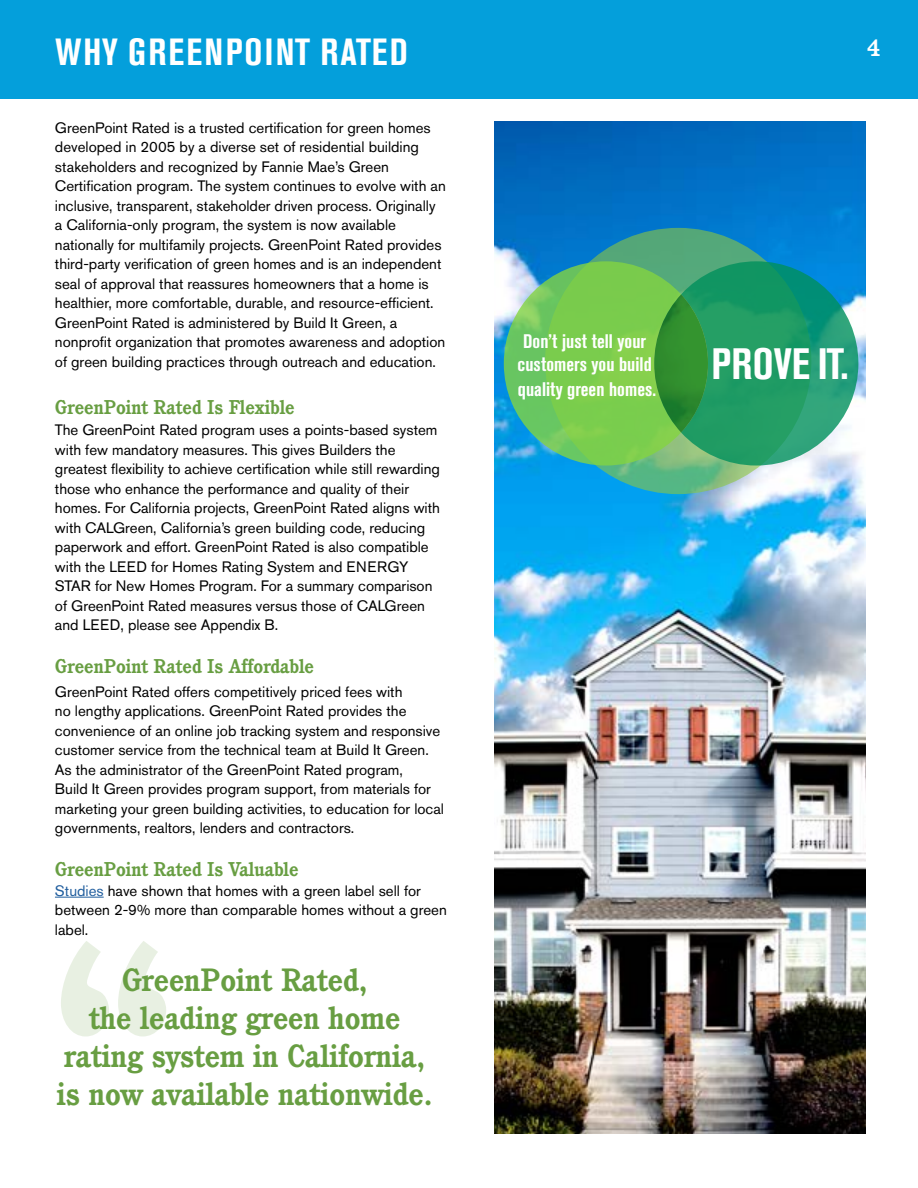
<style>
.page{position:relative;width:918px;height:1188px;background:#fff}
.page>*{position:absolute;margin:0;border:0;box-sizing:border-box;transform-origin:0 0}
.t1{font:700 300px "Cushing Std";color:#689e42}
.t2{font:700 condensed 43.5px "Akzidenz Grotesk BE";color:#fff}
.t3{font:700 condensed 37.5px "Akzidenz Grotesk BE";letter-spacing:.06em;color:#fff}
.t4{font:700 31.5px/37.8px "Cushing Std";color:#689e42;text-align:center}
.t5{font:700 23.25px "Cushing Std";color:#fff}
.t6{font:700 22.5px "Cushing Std";color:#fff}
.t7{font:700 19.5px "Cushing Std";color:#689e42}
.t8{font:700 condensed 19.5px/22.5px "Akzidenz Grotesk BE";letter-spacing:.005em;color:#fff}
.t9{font:15px/19.5px "Akzidenz Grotesk BE";color:#000}
.s1{color:#215e9e}
</style>
<div class="page">
<div style="left:0;top:0;width:918px;height:99px;background:#049fdb"></div>
<hr style="left:55px;top:897px;width:49px;height:1px;background:#215e9e">
<img style="left:494px;top:122px;width:371px;height:1012px">
<svg style="left:545px;top:228px;width:266px;height:266px;background:#5aaf7d"></svg>
<svg style="left:504px;top:261px;width:354px;height:205px;background:#51b472"></svg>
<svg style="left:654px;top:294px;width:54px;height:138px;background:#329133"></svg>
<h3 class="t3" style="left:55px;top:31px;width:354px">WHY GREENPOINT RATED</h3>
<p class="t9" style="left:55px;top:118px;width:392px">GreenPoint Rated is a trusted certification for green homes developed in 2005 by a diverse set of residential building stakeholders and recognized by Fannie Mae’s Green Certification program. The system continues to evolve with an inclusive, transparent, stakeholder driven process. Originally a California-only program, the system is now available nationally for multifamily projects. GreenPoint Rated provides third-party verification of green homes and is an independent seal of approval that reassures homeowners that a home is healthier, more comfortable, durable, and resource-efficient.<br>GreenPoint Rated is administered by Build It Green, a nonprofit organization that promotes awareness and adoption of green building practices through outreach and education.</p>
<h3 class="t7" style="left:55px;top:395px;width:241px">GreenPoint Rated Is Flexible</h3>
<p class="t9" style="left:55px;top:420px;width:387px">The GreenPoint Rated program uses a points-based system with few mandatory measures. This gives Builders the greatest flexibility to achieve certification while still rewarding those who enhance the performance and quality of their homes. For California projects, GreenPoint Rated aligns with with CALGreen, California’s green building code, reducing paperwork and effort. GreenPoint Rated is also compatible with the LEED for Homes Rating System and ENERGY STAR for New Homes Program. For a summary comparison of GreenPoint Rated measures versus those of CALGreen and LEED, please see Appendix B.</p>
<h3 class="t7" style="left:55px;top:654px;width:261px">GreenPoint Rated Is Affordable</h3>
<p class="t9" style="left:55px;top:682px;width:391px">GreenPoint Rated offers competitively priced fees with<br>no lengthy applications. GreenPoint Rated provides the convenience of an online job tracking system and responsive customer service from the technical team at Build It Green.<br>As the administrator of the GreenPoint Rated program,<br>Build It Green provides program support, from materials for marketing your green building activities, to education for local governments, realtors, lenders and contractors.</p>
<h3 class="t7" style="left:55px;top:858px;width:245px">GreenPoint Rated Is Valuable</h3>
<p class="t9" style="left:55px;top:881px;width:393px"><span class="s1">Studies</span> have shown that homes with a green label sell for between 2-9% more than comparable homes without a green label.</p>
<h1 class="t1" style="left:46px;top:873px;width:136px">“</h1>
<h3 class="t4" style="left:57px;top:961px;width:373px">GreenPoint Rated,<br>the leading green home rating system in California, is now available nationwide.</h3>
<h3 class="t5" style="left:867px;top:34px;width:15px">4</h3>
<h3 class="t6" style="left:866px;top:44px;width:14px">4</h3>
<h3 class="t8" style="left:518px;top:330px;width:136px">Don’t just tell your customers you build</h3>
<h3 class="t8" style="left:518px;top:378px;width:140px">quality green homes.</h3>
<h2 class="t2" style="left:712px;top:339px;width:139px">PROVE IT.</h2>
</div>
